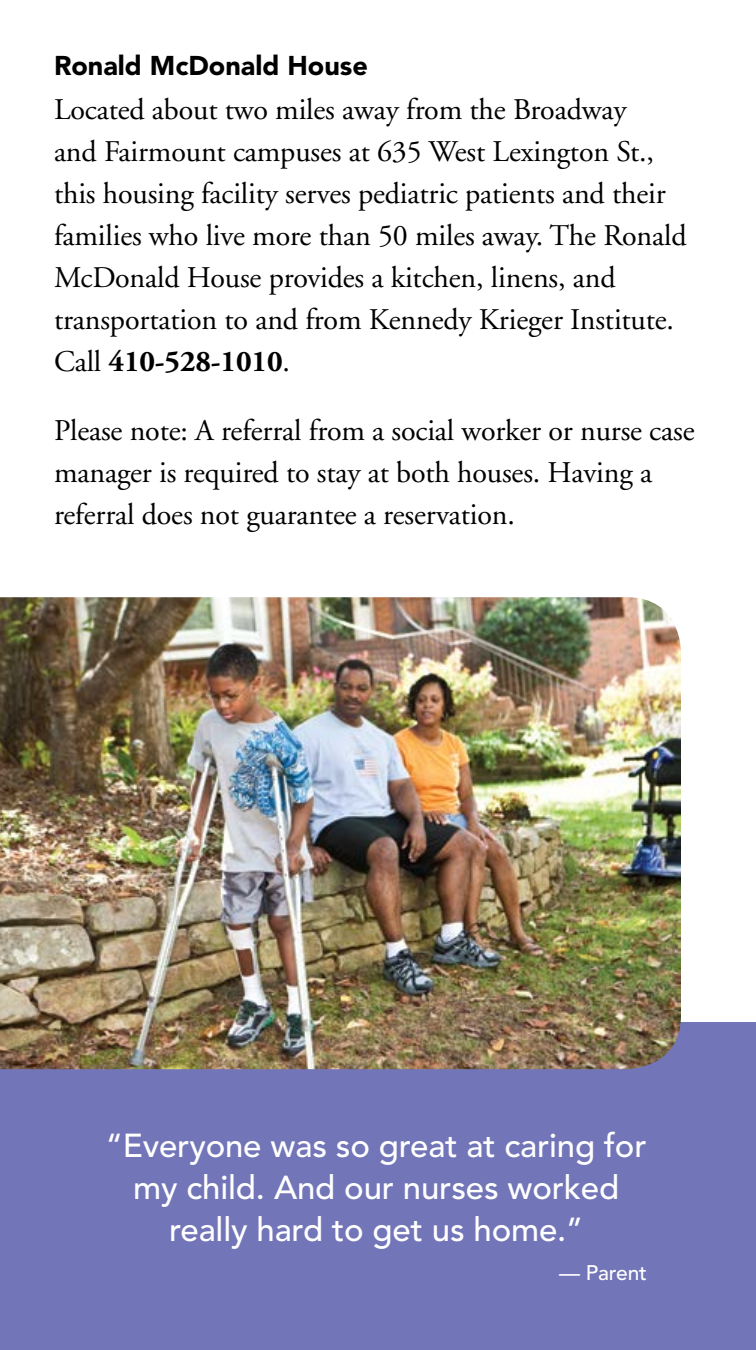
<style>
.page{position:relative;width:756px;height:1350px;background:#fff}
.page>*{position:absolute;margin:0;border:0;box-sizing:border-box;transform-origin:0 0}
.t1{font:500 33px/42px "Avenir";letter-spacing:-.005em;color:#fff;text-align:center}
.t2{font:30px/42px "Adobe Garamond";letter-spacing:-.005em;color:#000}
.t3{font:900 27px "Avenir";color:#000}
.t4{font:500 21px "Avenir";letter-spacing:-.005em;color:#fff}
.s1{font-weight:700}
</style>
<div class="page">
<div style="left:0;top:1022px;width:756px;height:328px;background:#7275b7"></div>
<img style="left:0;top:597px;width:681px;height:472px">
<p class="t3" style="left:54px;top:49px;width:315px">Ronald McDonald House</p>
<p class="t2" style="left:54px;top:89px;width:634px">Located about two miles away from the Broadway<br>and Fairmount campuses at 635 West Lexington St., this housing facility serves pediatric patients and their families who live more than 50 miles away. The Ronald McDonald House provides a kitchen, linens, and transportation to and from Kennedy Krieger Institute.<br>Call <span class="s1">410-528-1010</span>.</p>
<p class="t2" style="left:54px;top:410px;width:642px">Please note: A referral from a social worker or nurse case manager is required to stay at both houses. Having a referral does not guarantee a reservation.</p>
<p class="t1" style="left:106px;top:1126px;width:542px">“Everyone was so great at caring for my child. And our nurses worked really hard to get us home.”</p>
<p class="t4" style="left:559px;top:1261px;width:89px">— Parent</p>
</div>
